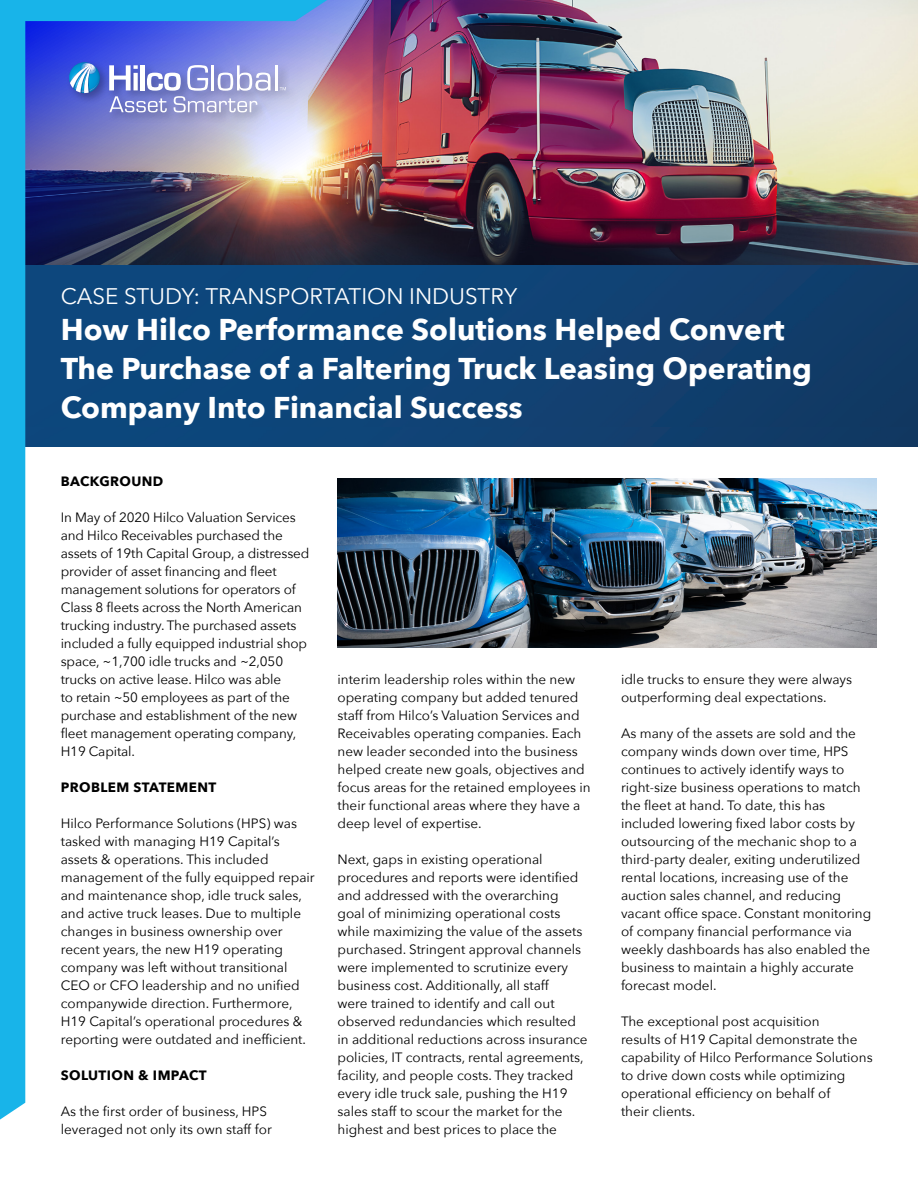
<style>
.page{position:relative;width:918px;height:1188px;background:#fff}
.page>*{position:absolute;margin:0;border:0;box-sizing:border-box;transform-origin:0 0}
.t1{font:700 30px/39px "Avenir Next";color:#fff}
.t2{font:22.5px "Avenir Next";color:#fff}
.t3{font:13.5px/18px "Avenir Next";color:#000}
.t4{font:700 13.5px "Avenir Next";letter-spacing:.03em;color:#000}
</style>
<div class="page">
<img style="left:327px;top:0;width:591px;height:265px">
<div style="left:21px;top:285px;width:897px;height:161px;background:#113f6e"></div>
<img style="left:327px;top:265px;width:591px;height:161px">
<img style="left:338px;top:478px;width:538px;height:170px">
<svg style="left:0;top:0;width:327px;height:1120px"></svg>
<p class="t2" style="left:61px;top:277px;width:458px">CASE STUDY: TRANSPORTATION INDUSTRY</p>
<p class="t2" style="left:61px;top:303px;width:374px">CASE STUDY: PRE-DEAL DILIGENCE</p>
<p class="t1" style="left:61px;top:310px;width:753px">How Hilco Performance Solutions Helped Convert<br>The Purchase of a Faltering Truck Leasing Operating<br>Company Into Financial Success</p>
<p class="t1" style="left:61px;top:336px;width:493px">Evaluating The Fleet Maintenance<br>Practices Of A Target Acquisition</p>
<p class="t4" style="left:61px;top:470px;width:104px">BACKGROUND</p>
<p class="t3" style="left:61px;top:508px;width:250px">In May of 2020 Hilco Valuation Services and Hilco Receivables purchased the assets of 19th Capital Group, a distressed provider of asset financing and fleet management solutions for operators of Class 8 fleets across the North American trucking industry. The purchased assets included a fully equipped industrial shop space, ~1,700 idle trucks and ~2,050 trucks on active lease. Hilco was able<br>to retain ~50 employees as part of the purchase and establishment of the new fleet management operating company, H19 Capital.</p>
<p class="t4" style="left:61px;top:776px;width:157px">PROBLEM STATEMENT</p>
<p class="t3" style="left:61px;top:814px;width:256px">Hilco Performance Solutions (HPS) was tasked with managing H19 Capital’s assets &amp; operations. This included management of the fully equipped repair and maintenance shop, idle truck sales, and active truck leases. Due to multiple changes in business ownership over recent years, the new H19 operating company was left without transitional CEO or CFO leadership and no unified companywide direction. Furthermore, H19 Capital’s operational procedures &amp; reporting were outdated and inefficient.</p>
<p class="t4" style="left:61px;top:1064px;width:148px">SOLUTION &amp; IMPACT</p>
<p class="t3" style="left:61px;top:1102px;width:213px">As the first order of business, HPS leveraged not only its own staff for</p>
<p class="t3" style="left:338px;top:670px;width:255px">interim leadership roles within the new operating company but added tenured staff from Hilco’s Valuation Services and Receivables operating companies. Each new leader seconded into the business helped create new goals, objectives and focus areas for the retained employees in their functional areas where they have a deep level of expertise.</p>
<p class="t3" style="left:338px;top:850px;width:252px">Next, gaps in existing operational procedures and reports were identified and addressed with the overarching goal of minimizing operational costs while maximizing the value of the assets purchased. Stringent approval channels were implemented to scrutinize every business cost. Additionally, all staff<br>were trained to identify and call out observed redundancies which resulted in additional reductions across insurance policies, IT contracts, rental agreements, facility, and people costs. They tracked every idle truck sale, pushing the H19 sales staff to scour the market for the highest and best prices to place the</p>
<p class="t3" style="left:621px;top:670px;width:233px">idle trucks to ensure they were always outperforming deal expectations.</p>
<p class="t3" style="left:621px;top:724px;width:252px">As many of the assets are sold and the company winds down over time, HPS continues to actively identify ways to right-size business operations to match the fleet at hand. To date, this has included lowering fixed labor costs by outsourcing of the mechanic shop to a third-party dealer, exiting underutilized rental locations, increasing use of the auction sales channel, and reducing vacant office space. Constant monitoring of company financial performance via weekly dashboards has also enabled the business to maintain a highly accurate forecast model.</p>
<p class="t3" style="left:621px;top:1012px;width:253px">The exceptional post acquisition<br>results of H19 Capital demonstrate the capability of Hilco Performance Solutions to drive down costs while optimizing operational efficiency on behalf of<br>their clients.</p>
</div>
